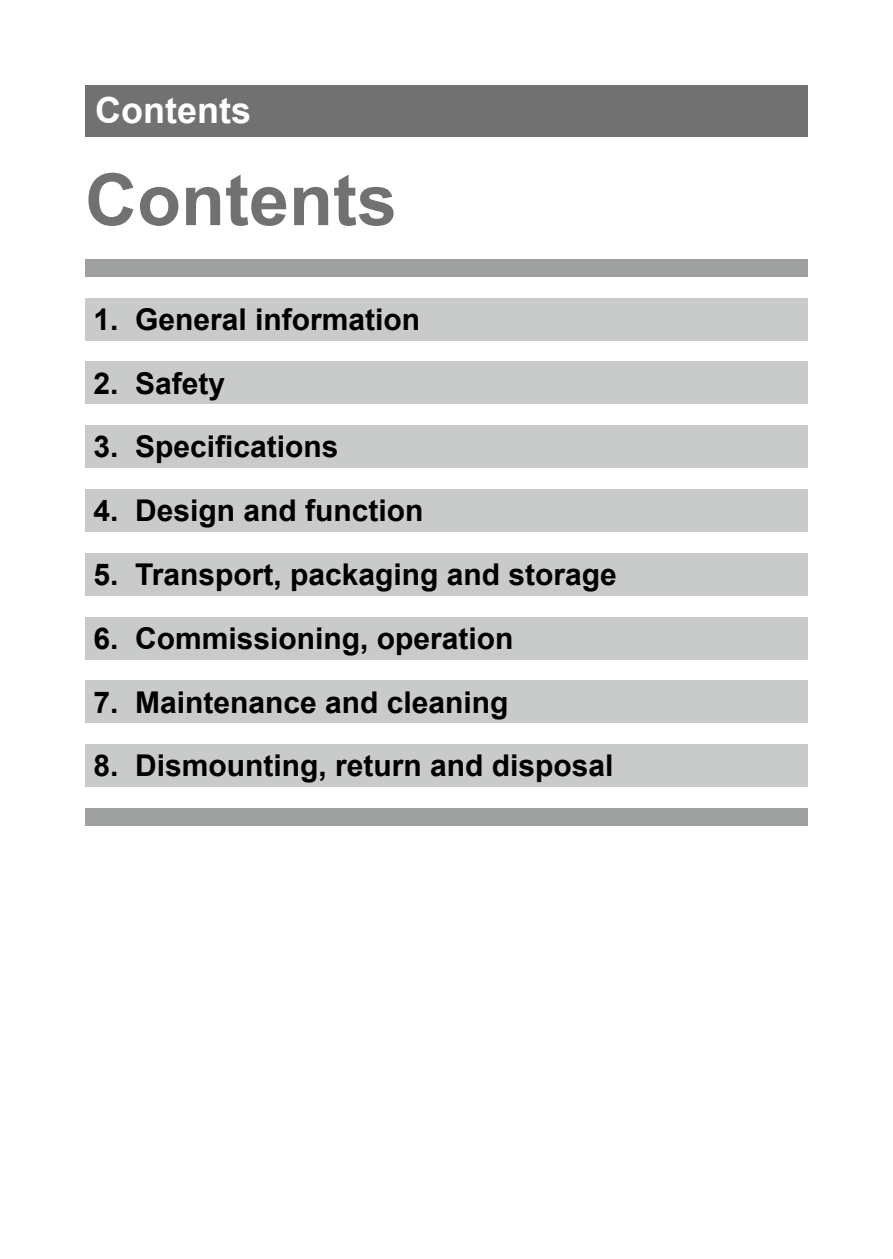
<style>
.page{position:relative;width:893px;height:1259px;background:#fff}
.page>*{position:absolute;margin:0;border:0;box-sizing:border-box;transform-origin:0 0}
.t1{font:700 72px "Arial";color:#727171}
.t2{font:700 36px "Arial";color:#fff}
.t3{font:700 30px "Arial";color:#000}
</style>
<div class="page">
<div style="left:85px;top:85px;width:723px;height:51px;background:#727171"></div>
<div style="left:85px;top:259px;width:723px;height:17px;background:#9fa0a0"></div>
<div style="left:85px;top:298px;width:723px;height:42px;background:#c9caca"></div>
<div style="left:85px;top:361px;width:723px;height:43px;background:#c9caca"></div>
<div style="left:85px;top:425px;width:723px;height:43px;background:#c9caca"></div>
<div style="left:85px;top:489px;width:723px;height:42px;background:#c9caca"></div>
<div style="left:85px;top:553px;width:723px;height:42px;background:#c9caca"></div>
<div style="left:85px;top:617px;width:723px;height:42px;background:#c9caca"></div>
<div style="left:85px;top:680px;width:723px;height:43px;background:#c9caca"></div>
<div style="left:85px;top:744px;width:723px;height:43px;background:#c9caca"></div>
<div style="left:85px;top:808px;width:723px;height:17px;background:#9fa0a0"></div>
<p class="t2" style="left:95px;top:85px;width:157px">Contents</p>
<h1 class="t1" style="left:85px;top:149px;width:313px">Contents</h1>
<p class="t3" style="left:93px;top:298px;width:328px">1. General information</p>
<p class="t3" style="left:93px;top:362px;width:133px">2. Safety</p>
<p class="t3" style="left:93px;top:426px;width:247px">3. Specifications</p>
<p class="t3" style="left:93px;top:489px;width:332px">4. Design and function</p>
<p class="t3" style="left:93px;top:553px;width:525px">5. Transport, packaging and storage</p>
<p class="t3" style="left:93px;top:617px;width:422px">6. Commissioning, operation</p>
<p class="t3" style="left:93px;top:681px;width:417px">7. Maintenance and cleaning</p>
<p class="t3" style="left:93px;top:744px;width:522px">8. Dismounting, return and disposal</p>
</div>
